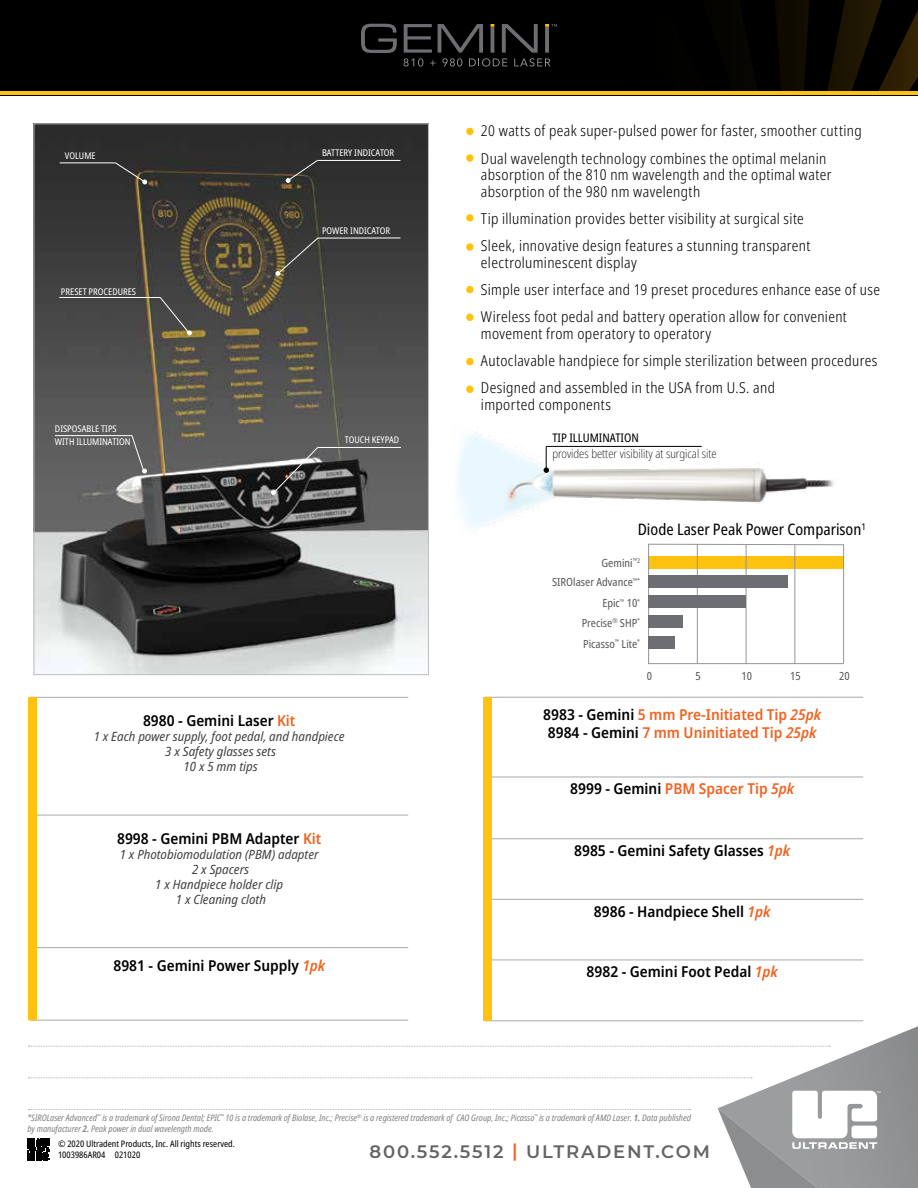
<style>
.page{position:relative;width:918px;height:1188px;background:#fff}
.page>*{position:absolute;margin:0;border:0;box-sizing:border-box;transform-origin:0 0}
.t1{font:600 18px "Montserrat";letter-spacing:.1em;color:#636466}
.t2{font:condensed 15.9px "Noto Sans";color:#000}
.t3{font:300 condensed 15px/27.3px "Noto Sans";letter-spacing:.025em;color:#000}
.t4{font:600 semi-condensed 15px "Noto Sans";color:#000}
.t5{font:600 semi-condensed 15px/18px "Noto Sans";color:#f26322;text-align:center}
.t6{font:italic semi-condensed 12.75px/15px "Noto Sans";color:#414042;text-align:center}
.t7{font:200 condensed 12px "Noto Sans";color:#000}
.t8{font:condensed 11.85px "Noto Sans";color:#000}
.t9{font:condensed 11.25px "Noto Sans";color:#58595b}
.t10{font:condensed 9.3px/13.4px "Noto Sans";color:#fff}
.t11{font:italic condensed 9px/10.8px "Noto Sans";color:#808285}
.t12{font:condensed 9px "Noto Sans";color:#000}
.s1{color:#f26322}
.s2{color:#000}
.s3{font-style:italic}
.s4{font-style:italic;color:#f26322}
.s5{font-weight:700}
</style>
<div class="page">
<div style="left:0;top:0;width:918px;height:95px;background:#000"></div>
<hr style="left:485px;top:697px;width:378px;height:1px;background:#a7a9ac">
<hr style="left:485px;top:839px;width:378px;height:1px;background:#a7a9ac">
<hr style="left:485px;top:777px;width:378px;height:1px;background:#a7a9ac">
<hr style="left:30px;top:947px;width:378px;height:1px;background:#a7a9ac">
<hr style="left:30px;top:1020px;width:378px;height:1px;background:#a7a9ac">
<hr style="left:30px;top:697px;width:378px;height:1px;background:#a7a9ac">
<hr style="left:30px;top:815px;width:378px;height:1px;background:#a7a9ac">
<hr style="left:485px;top:899px;width:378px;height:1px;background:#a7a9ac">
<hr style="left:485px;top:960px;width:378px;height:1px;background:#a7a9ac">
<div style="left:28px;top:697px;width:9px;height:323px;background:#ffc20e"></div>
<hr style="left:0;top:92px;width:918px;height:3px;background:#ffc20e">
<img style="left:36px;top:125px;width:391px;height:548px">
<hr style="left:318px;top:238px;width:82px;height:1px;background:#fff">
<svg style="left:275px;top:237px;width:44px;height:39px;background:#4e4b41"></svg>
<hr style="left:59px;top:297px;width:101px;height:1px;background:#fff">
<svg style="left:160px;top:297px;width:32px;height:38px"></svg>
<hr style="left:318px;top:160px;width:82px;height:1px;background:#fff">
<svg style="left:286px;top:160px;width:32px;height:23px"></svg>
<hr style="left:318px;top:447px;width:83px;height:1px;background:#fff">
<svg style="left:271px;top:447px;width:47px;height:48px;background:#575656"></svg>
<hr style="left:60px;top:163px;width:55px;height:1px;background:#fff">
<svg style="left:115px;top:162px;width:32px;height:22px"></svg>
<hr style="left:55px;top:435px;width:77px;height:1px;background:#fff">
<svg style="left:131px;top:435px;width:16px;height:38px"></svg>
<svg style="left:361px;top:24px;width:36px;height:29px"></svg>
<svg style="left:404px;top:24px;width:153px;height:43px"></svg>
<div style="left:466px;top:128px;width:8px;height:7px;background:#ffc20e;border-radius:50%"></div>
<div style="left:466px;top:154px;width:8px;height:8px;background:#ffc20e;border-radius:50%"></div>
<div style="left:466px;top:214px;width:8px;height:8px;background:#ffc20e;border-radius:50%"></div>
<div style="left:466px;top:243px;width:8px;height:8px;background:#ffc20e;border-radius:50%"></div>
<div style="left:466px;top:286px;width:8px;height:7px;background:#ffc20e;border-radius:50%"></div>
<div style="left:466px;top:314px;width:8px;height:7px;background:#ffc20e;border-radius:50%"></div>
<div style="left:466px;top:358px;width:8px;height:7px;background:#ffc20e;border-radius:50%"></div>
<div style="left:466px;top:386px;width:8px;height:7px;background:#ffc20e;border-radius:50%"></div>
<svg style="left:648px;top:543px;width:195px;height:121px"></svg>
<hr style="left:697px;top:544px;width:1px;height:120px;background:#939598">
<hr style="left:746px;top:544px;width:1px;height:120px;background:#939598">
<hr style="left:794px;top:544px;width:1px;height:120px;background:#939598">
<hr style="left:843px;top:544px;width:1px;height:120px;background:#939598">
<div style="left:649px;top:575px;width:139px;height:12px;background:#6d6e71"></div>
<div style="left:649px;top:595px;width:97px;height:13px;background:#6d6e71"></div>
<div style="left:649px;top:616px;width:34px;height:12px;background:#6d6e71"></div>
<div style="left:649px;top:637px;width:26px;height:12px;background:#6d6e71"></div>
<svg style="left:579px;top:91px;width:180px;height:1px"></svg>
<svg style="left:826px;top:0;width:92px;height:92px"></svg>
<svg style="left:774px;top:0;width:37px;height:92px"></svg>
<div style="left:483px;top:697px;width:9px;height:324px;background:#ffc20e"></div>
<svg style="left:27px;top:1021px;width:891px;height:167px"></svg>
<img style="left:457px;top:433px;width:377px;height:94px">
<hr style="left:546px;top:446px;width:156px;height:1px;background:#000">
<svg style="left:544px;top:446px;width:5px;height:27px"></svg>
<div style="left:503px;top:485px;width:18px;height:20px;background:#f26322;opacity:.75"></div>
<div style="left:506px;top:488px;width:11px;height:14px;background:#f26322;opacity:.9"></div>
<div style="left:509px;top:490px;width:5px;height:9px;background:#f26322;opacity:.75"></div>
<p class="t10" style="left:65px;top:149px;width:32px">VOLUME</p>
<p class="t10" style="left:61px;top:285px;width:77px">PRESET PROCEDURES</p>
<p class="t10" style="left:55px;top:422px;width:77px">DISPOSABLE TIPS<br>WITH ILLUMINATION</p>
<p class="t10" style="left:322px;top:146px;width:74px">BATTERY INDICATOR</p>
<p class="t10" style="left:322px;top:224px;width:70px">POWER INDICATOR</p>
<p class="t10" style="left:345px;top:433px;width:56px">TOUCH KEYPAD</p>
<p class="t4" style="left:143px;top:710px;width:154px">8980 - Gemini Laser <span class="s1">Kit</span></p>
<p class="t6" style="left:94px;top:729px;width:253px">1 x Each power supply, foot pedal, and handpiece<br>3 x Safety glasses sets<br>10 x 5 mm tips</p>
<p class="t4" style="left:117px;top:828px;width:206px">8998 - Gemini PBM Adapter <span class="s1">Kit</span></p>
<p class="t6" style="left:120px;top:847px;width:200px">1 x Photobiomodulation (PBM) adapter<br>2 x Spacers<br>1 x Handpiece holder clip<br>1 x Cleaning cloth</p>
<p class="t3" style="left:481px;top:118px;width:382px">20 watts of peak super-pulsed power for faster, smoother cutting<br>Dual wavelength technology combines the optimal melanin</p>
<p class="t3" style="left:481px;top:167px;width:352px;line-height:16.5px">absorption of the 810 nm wavelength and the optimal water absorption of the 980 nm wavelength</p>
<p class="t3" style="left:481px;top:205px;width:331px">Tip illumination provides better visibility at surgical site<br>Sleek, innovative design features a stunning transparent</p>
<p class="t3" style="left:481px;top:249px;width:401px">electroluminescent display<br>Simple user interface and 19 preset procedures enhance ease of use<br>Wireless foot pedal and battery operation allow for convenient</p>
<p class="t3" style="left:481px;top:320px;width:398px">movement from operatory to operatory<br>Autoclavable handpiece for simple sterilization between procedures<br>Designed and assembled in the USA from U.S. and</p>
<p class="t3" style="left:481px;top:391px;width:132px">imported components</p>
<p class="t8" style="left:552px;top:429px;width:88px">TIP ILLUMINATION</p>
<p class="t7" style="left:552px;top:446px;width:166px">provides better visibility at surgical site</p>
<p class="t2" style="left:638px;top:518px;width:230px">Diode Laser Peak Power Comparison<sup>1</sup></p>
<p class="t9" style="left:602px;top:555px;width:40px">Gemini<sup>™2</sup></p>
<p class="t9" style="left:552px;top:575px;width:90px">SIROlaser Advance<sup>™*</sup></p>
<p class="t9" style="left:602px;top:595px;width:39px">Epic<sup>™</sup> 10<sup>*</sup></p>
<p class="t9" style="left:583px;top:636px;width:58px">Picasso<sup>™</sup> Lite<sup>*</sup></p>
<p class="t9" style="left:582px;top:615px;width:60px">Precise<sup>®</sup> SHP<sup>*</sup></p>
<p class="t9" style="left:647px;top:668px;width:7px">0</p>
<p class="t9" style="left:695px;top:668px;width:7px">5</p>
<p class="t9" style="left:742px;top:668px;width:12px">10</p>
<p class="t9" style="left:790px;top:668px;width:12px">15</p>
<p class="t9" style="left:839px;top:668px;width:12px">20</p>
<p class="t5" style="left:543px;top:706px;width:279px"><span class="s2">8983 - Gemini</span> 5 mm Pre-Initiated Tip <span class="s3">25pk<br></span><span class="s2">8984 - Gemini</span> 7 mm Uninitiated Tip <span class="s3">25pk</span></p>
<p class="t5" style="left:570px;top:780px;width:225px"><span class="s2">8999 - Gemini</span> PBM Spacer Tip <span class="s3">5pk</span></p>
<p class="t4" style="left:574px;top:840px;width:217px">8985 - Gemini Safety Glasses <span class="s4">1pk</span></p>
<p class="t4" style="left:594px;top:901px;width:178px">8986 - Handpiece Shell <span class="s4">1pk</span></p>
<p class="t4" style="left:113px;top:955px;width:213px">8981 - Gemini Power Supply <span class="s4">1pk</span></p>
<p class="t4" style="left:587px;top:961px;width:193px">8982 - Gemini Foot Pedal <span class="s4">1pk</span></p>
<p class="t11" style="left:28px;top:1113px;width:665px">*SIROLaser Advanced<sup>™</sup> is a trademark of Sirona Dental; EPIC<sup>™</sup> 10 is a trademark of Biolase, Inc.; Precise<sup>®</sup> is a registered trademark of CAO Group, Inc.; Picasso<sup>™</sup> is a trademark of AMD Laser. <span class="s5">1.</span> Data published by manufacturer <span class="s5">2.</span> Peak power in dual wavelength mode.</p>
<p class="t12" style="left:58px;top:1138px;width:178px">© 2020 Ultradent Products, Inc. All rights reserved.</p>
<p class="t1" style="left:370px;top:1139px;width:342px">800.552.5512 <span class="s1">|</span> ULTRADENT.COM</p>
<p class="t12" style="left:58px;top:1149px;width:84px">1003986AR04 021020</p>
</div>
